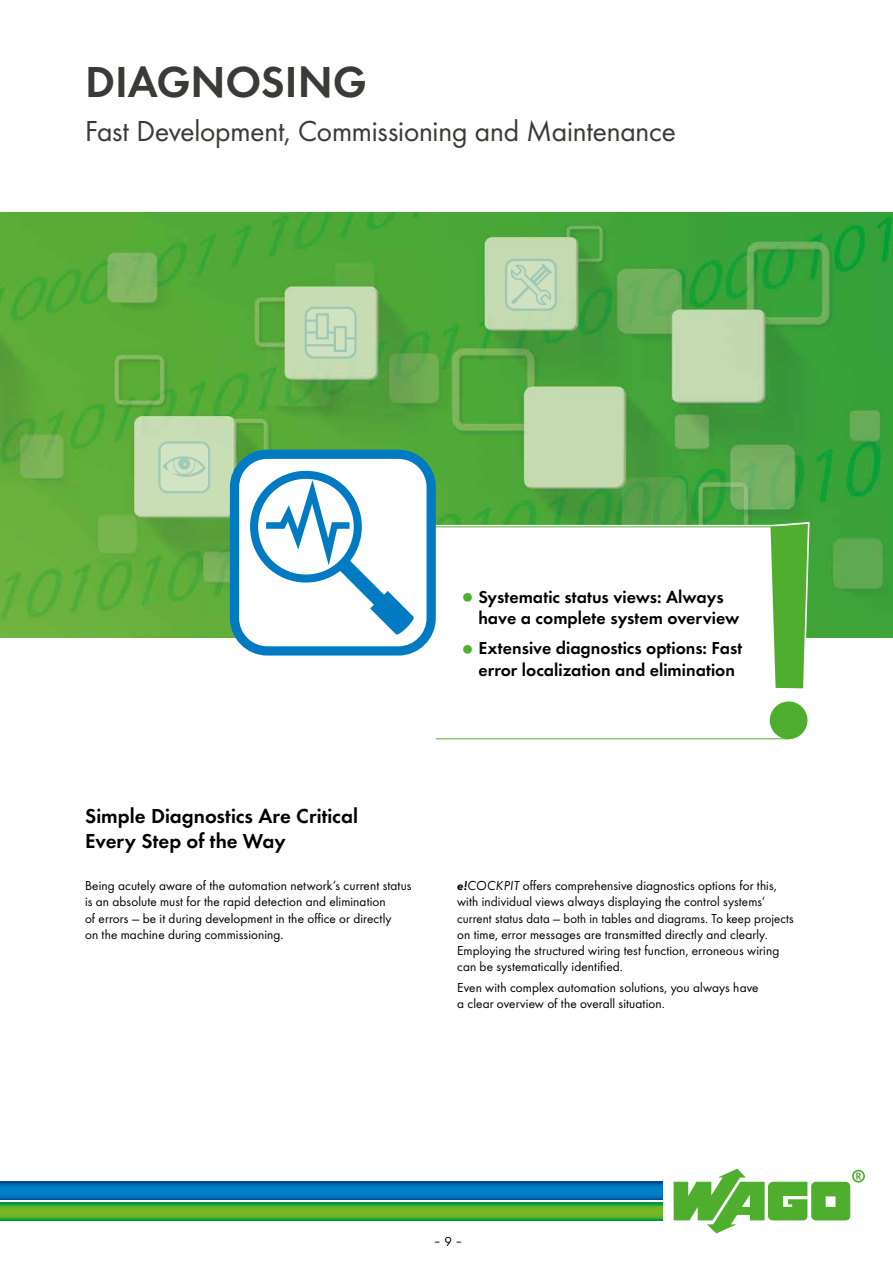
<style>
.page{position:relative;width:893px;height:1263px;background:#fff}
.page>*{position:absolute;margin:0;border:0;box-sizing:border-box;transform-origin:0 0}
.t1{font:45px "WAGO Futura Dem";color:#3a3a39}
.t2{font:30px "WAGO Futura Boo";letter-spacing:-.005em;color:#3a3a39}
.t3{font:21px/25.2px "WAGO Futura Dem";color:#000}
.t4{font:18px/21.6px "WAGO Futura Dem";color:#000}
.t5{font:13.5px/16.2px "WAGO Futura Boo";letter-spacing:.01em;color:#000}
.s1{font-size:31.5px;color:#50ae2f}
.s2{font-family:"WAGO Futura Dem Obl"}
.s3{font-family:"WAGO Futura Boo Obl"}
</style>
<div class="page">
<img style="left:0;top:213px;width:893px;height:425px">
<svg style="left:0;top:1182px;width:663px;height:17px;background:#0072bd"></svg>
<svg style="left:0;top:1202px;width:663px;height:18px;background:#4dae2d"></svg>
<svg style="left:674px;top:1169px;width:191px;height:64px"></svg>
<svg style="left:319px;top:525px;width:484px;height:164px"></svg>
<div style="left:159px;top:442px;width:50px;height:50px;background:#d3e4c3;border-radius:8px"></div>
<div style="left:158px;top:441px;width:52px;height:52px;border:2px solid #007ac2;border-radius:8px"></div>
<svg style="left:162px;top:456px;width:44px;height:21px"></svg>
<svg style="left:770px;top:522px;width:39px;height:166px;background:#6aba4f"></svg>
<svg style="left:769px;top:701px;width:39px;height:38px"></svg>
<hr style="left:429px;top:526px;width:375px;height:1px;background:#50ae2f">
<hr style="left:436px;top:738px;width:353px;height:1px;background:#50ae2f">
<div style="left:234px;top:454px;width:197px;height:197px;background:#fff;border-radius:33px"></div>
<div style="left:230px;top:450px;width:206px;height:205px;border:9px solid #007ac2;border-radius:33px"></div>
<svg style="left:245px;top:465px;width:169px;height:170px"></svg>
<svg style="left:305px;top:307px;width:52px;height:52px;background:#c0d9bc"></svg>
<svg style="left:506px;top:260px;width:50px;height:50px"></svg>
<div style="left:505px;top:259px;width:52px;height:52px;border:2px solid #007ac2;border-radius:8px"></div>
<svg style="left:509px;top:263px;width:43px;height:43px;background:#c3dabc"></svg>
<h1 class="t1" style="left:85px;top:49px;width:284px">DIAGNOSING</h1>
<h2 class="t2" style="left:85px;top:111px;width:592px">Fast Development, Commissioning and Maintenance</h2>
<h3 class="t4" style="left:478px;top:585px;width:262px;text-indent:-21px"><span class="s1">•</span> Systematic status views: Always have a complete system overview</h3>
<h3 class="t4" style="left:478px;top:636px;width:265px;text-indent:-21px"><span class="s1">•</span> Extensive diagnostics options: Fast error localization and elimination</h3>
<h3 class="t3" style="left:85px;top:802px;width:274px">Simple Diagnostics Are Critical<br>Every Step of the Way</h3>
<p class="t5" style="left:85px;top:877px;width:328px">Being acutely aware of the automation network’s current status is an absolute must for the rapid detection and elimination<br>of errors — be it during development in the office or directly<br>on the machine during commissioning.</p>
<p class="t5" style="left:457px;top:877px;width:338px"><span class="s2">e!</span><span class="s3">COCKPIT</span> offers comprehensive diagnostics options for this, with individual views always displaying the control systems‘ current status data — both in tables and diagrams. To keep projects on time, error messages are transmitted directly and clearly.<br>Employing the structured wiring test function, erroneous wiring can be systematically identified.</p>
<p class="t5" style="left:457px;top:978px;width:303px">Even with complex automation solutions, you always have a clear overview of the overall situation.</p>
<p class="t5" style="left:433px;top:1232px;width:31px">– 9 –</p>
</div>
